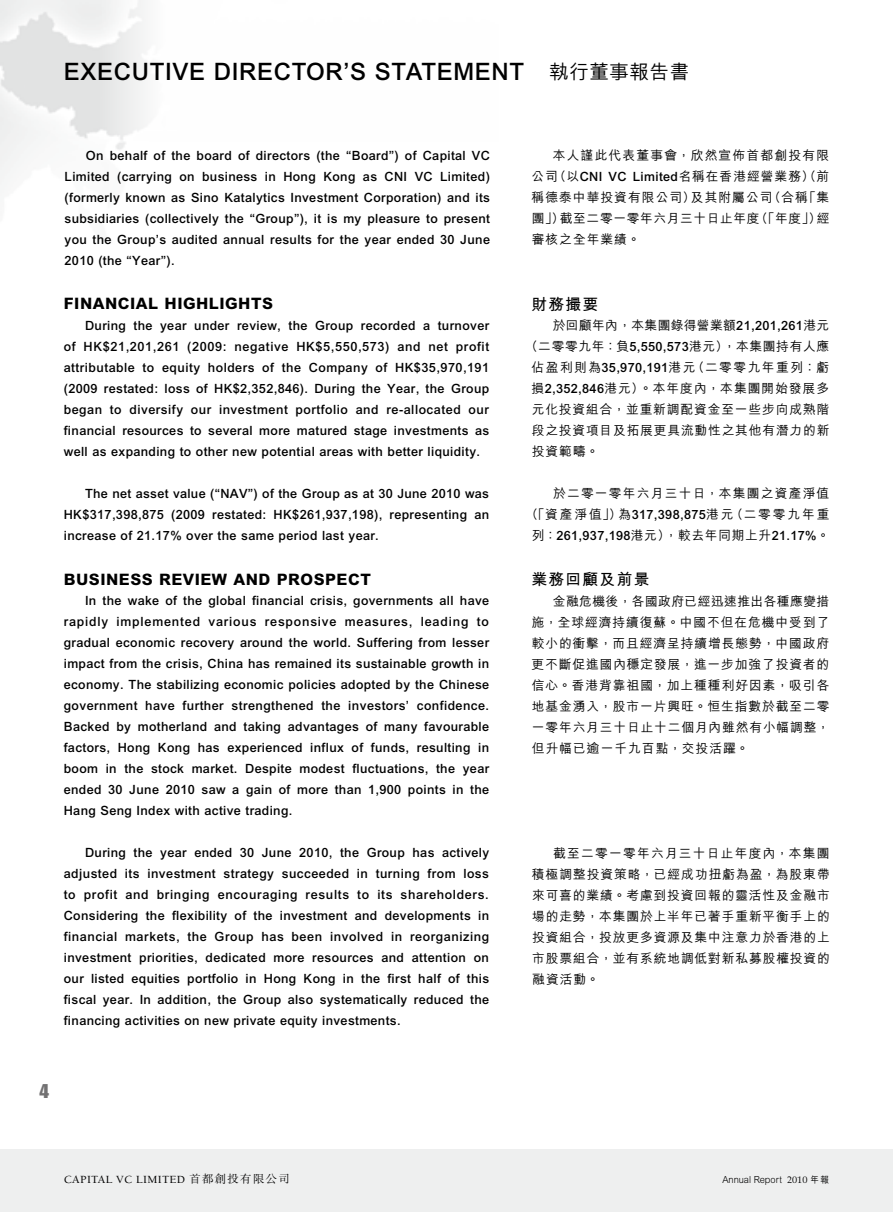
<style>
.page{position:relative;width:893px;height:1212px;background:#fff}
.page>*{position:absolute;margin:0;border:0;box-sizing:border-box;transform-origin:0 0}
.t1{font:500 24px "Arial MT Std";letter-spacing:.03em;color:#000}
.t2{font:19.5px "Impact LT Std";color:#727172;scale:1.1 1}
.t3{font:800 15.75px "Arial MT Std";letter-spacing:.03em;color:#000}
.t4{font:700 15.75px "M Hei HK";letter-spacing:.08em;color:#000}
.t5{font:500 12.75px/21px "Arial MT Std";letter-spacing:.03em;color:#000;text-align:justify}
.t6{font:500 12.75px/21px "M Hei HK";letter-spacing:.07em;color:#000;text-align:justify}
.t7{font:500 12.75px/21px "M Hei HK";letter-spacing:.095em;color:#000;text-align:right}
.t8{font:500 12.75px "M Hei HK";letter-spacing:.05em;color:#000}
.t9{font:500 12.75px "M Hei HK";letter-spacing:.115em;color:#000}
.t10{font:500 12.75px "M Hei HK";letter-spacing:.03em;color:#000}
.t11{font:500 11.25px "Berkeley Std";letter-spacing:.025em;color:#000;scale:1.05 1}
.t12{font:300 9.75px "Arial MT Std";color:#000;scale:.95 1}
.s1{font-family:"M Hei HK";font-size:19.5px}
.s2{font-family:"Arial MT Std"}
.s3{font-family:"M Hei HK"}
.s4{font-family:"M Sung HK";font-weight:300}
.s5{font-family:"Aldus LT Std";font-weight:400}
.s6{font-family:"M Hei HK";font-weight:500;font-size:9px}
</style>
<div class="page">
<div style="left:0;top:1149px;width:893px;height:63px;background:#eeefef"></div>
<h1 class="t1" style="left:64px;top:57px;width:627px">EXECUTIVE DIRECTOR’S STATEMENT <span class="s1">執行董事報告書</span></h1>
<p class="t5" style="left:65px;top:145px;width:427px;text-indent:21px">On behalf of the board of directors (the “Board”) of Capital VC Limited (carrying on business in Hong Kong as CNI VC Limited) (formerly known as Sino Katalytics Investment Corporation) and its subsidiaries (collectively the “Group”), it is my pleasure to present you the Group’s audited annual results for the year ended 30 June 2010 (the “Year”).</p>
<p class="t3" style="left:64px;top:294px;width:211px">FINANCIAL HIGHLIGHTS</p>
<p class="t5" style="left:64px;top:315px;width:427px;text-indent:21px">During the year under review, the Group recorded a turnover of HK$21,201,261 (2009: negative HK$5,550,573) and net profit attributable to equity holders of the Company of HK$35,970,191 (2009 restated: loss of HK$2,352,846). During the Year, the Group began to diversify our investment portfolio and re-allocated our financial resources to several more matured stage investments as well as expanding to other new potential areas with better liquidity.</p>
<p class="t5" style="left:64px;top:483px;width:427px;text-indent:21px">The net asset value (“NAV”) of the Group as at 30 June 2010 was HK$317,398,875 (2009 restated: HK$261,937,198), representing an increase of 21.17% over the same period last year.</p>
<p class="t3" style="left:64px;top:569px;width:309px">BUSINESS REVIEW AND PROSPECT</p>
<p class="t5" style="left:64px;top:590px;width:427px;text-indent:21px">In the wake of the global financial crisis, governments all have rapidly implemented various responsive measures, leading to gradual economic recovery around the world. Suffering from lesser impact from the crisis, China has remained its sustainable growth in economy. The stabilizing economic policies adopted by the Chinese government have further strengthened the investors’ confidence.<br>Backed by motherland and taking advantages of many favourable factors, Hong Kong has experienced influx of funds, resulting in boom in the stock market. Despite modest fluctuations, the year ended 30 June 2010 saw a gain of more than 1,900 points in the Hang Seng Index with active trading.</p>
<p class="t5" style="left:64px;top:842px;width:427px;text-indent:21px">During the year ended 30 June 2010, the Group has actively adjusted its investment strategy succeeded in turning from loss to profit and bringing encouraging results to its shareholders.<br>Considering the flexibility of the investment and developments in financial markets, the Group has been involved in reorganizing investment priorities, dedicated more resources and attention on our listed equities portfolio in Hong Kong in the first half of this fiscal year. In addition, the Group also systematically reduced the financing activities on new private equity investments.</p>
<h2 class="t2" style="left:39px;top:1079px;width:11px">4</h2>
<p class="t6" style="left:531px;top:144px;width:299px;text-indent:21px">本人謹此代表董事會，欣然宣佈首都創投有限公司（以<span class="s2">CNI VC Limited</span>名稱在香港經營業務）（前稱德泰中華投資有限公司）及其附屬公司（合稱「集團」）截至二零一零年六月三十日止年度（「年度」）經審核之全年業績。</p>
<p class="t4" style="left:531px;top:293px;width:68px">財務撮要</p>
<p class="t10" style="left:553px;top:316px;width:278px">於回顧年內，本集團錄得營業額<span class="s2">21,201,261</span>港元</p>
<p class="t8" style="left:525px;top:337px;width:306px">（二零零九年：負<span class="s2">5,550,573</span>港元），本集團持有人應</p>
<p class="t9" style="left:532px;top:358px;width:299px">佔盈利則為<span class="s2">35,970,191</span>港元（二零零九年重列：虧</p>
<p class="t6" style="left:532px;top:377px;width:299px">損<span class="s2">2,352,846</span>港元）。本年度內，本集團開始發展多</p>
<p class="t6" style="left:532px;top:398px;width:299px">元化投資組合，並重新調配資金至一些步向成熟階</p>
<p class="t6" style="left:532px;top:419px;width:299px">段之投資項目及拓展更具流動性之其他有潛力的新</p>
<p class="t6" style="left:532px;top:440px;width:69px">投資範疇。</p>
<p class="t7" style="left:525px;top:482px;width:306px">於二零一零年六月三十日，本集團之資產淨值<br>（「資產淨值」）為<span class="s2">317,398,875</span>港元（二零零九年重</p>
<p class="t5" style="left:532px;top:525px;width:299px"><span class="s3">列：</span>261,937,198<span class="s3">港元），較去年同期上升</span>21.17%<span class="s3">。</span></p>
<p class="t4" style="left:531px;top:568px;width:119px">業務回顧及前景</p>
<p class="t6" style="left:532px;top:589px;width:299px;text-indent:21px">金融危機後，各國政府已經迅速推出各種應變措施，全球經濟持續復蘇。中國不但在危機中受到了較小的衝擊，而且經濟呈持續增長態勢，中國政府更不斷促進國內穩定發展，進一步加強了投資者的信心。香港背靠祖國，加上種種利好因素，吸引各地基金湧入，股市一片興旺。恒生指數於截至二零一零年六月三十日止十二個月內雖然有小幅調整，但升幅已逾一千九百點，交投活躍。</p>
<p class="t6" style="left:532px;top:841px;width:299px;text-indent:21px">截至二零一零年六月三十日止年度內，本集團積極調整投資策略，已經成功扭虧為盈，為股東帶來可喜的業績。考慮到投資回報的靈活性及金融市場的走勢，本集團於上半年已著手重新平衡手上的投資組合，投放更多資源及集中注意力於香港的上市股票組合，並有系統地調低對新私募股權投資的融資活動。</p>
<p class="t11" style="left:64px;top:1173px;width:217px">CAPITAL VC LIMITED <span class="s4">首都創投有限公司</span></p>
<p class="t12" style="left:722px;top:1174px;width:114px">Annual Report <span class="s5">2010</span> <span class="s6">年報</span></p>
</div>
